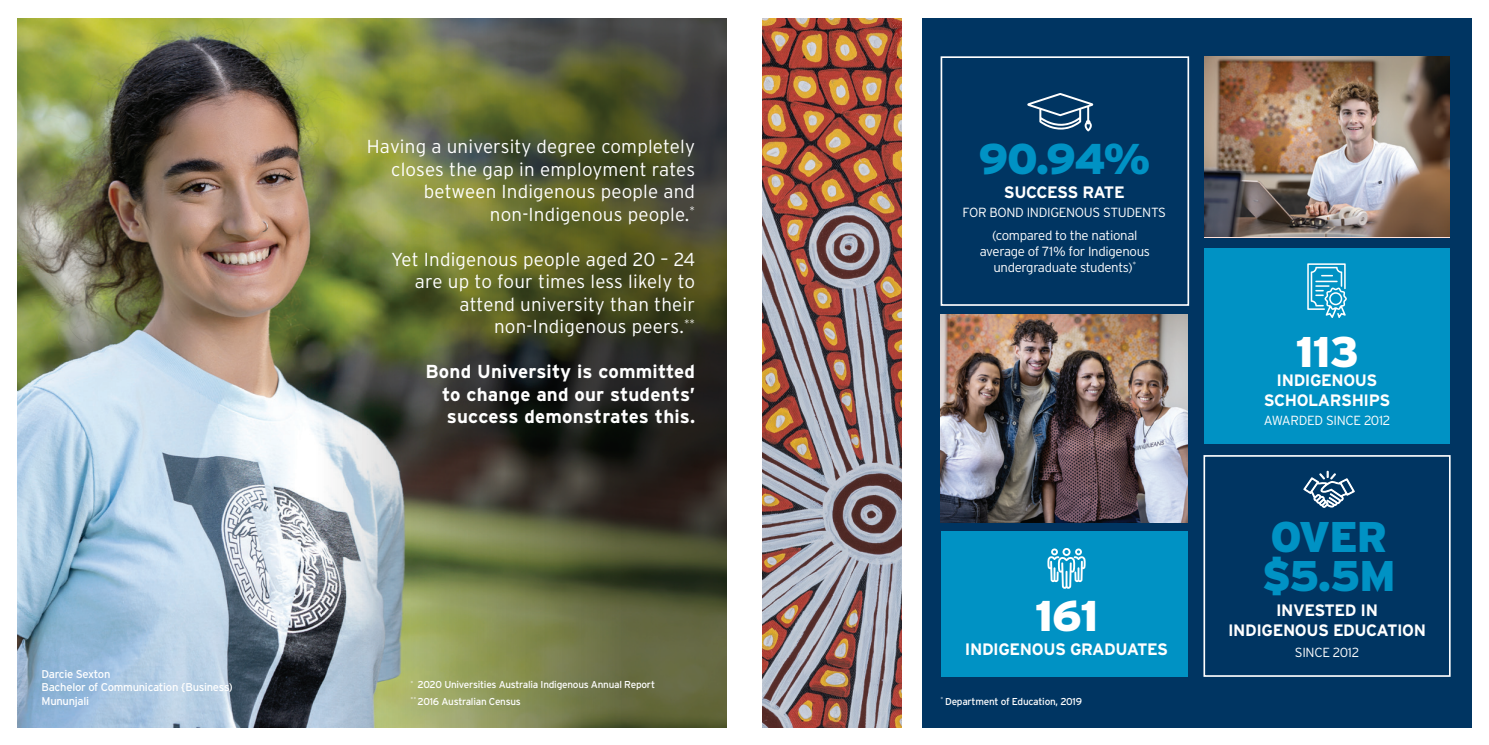
<style>
.page{position:relative;width:1489px;height:745px;background:#fff}
.page>*{position:absolute;margin:0;border:0;box-sizing:border-box;transform-origin:0 0}
.Aleo_intro{font:900 43px "Interstate";color:#0092c4}
.Aleo_intro-2{font:900 43px "Interstate";color:#fff}
.Aleo_intro-3{font:900 42.88px/38.8px "Interstate";letter-spacing:-.025em;color:#0092c4}
.Aleo_intro-4{font:900 42.88px "Interstate";color:#fff}
.intro_serif{font:300 18.75px/22.5px "Interstate";letter-spacing:.01em;color:#fff;text-align:right}
.intro_serif-2{font:700 18.75px/22.5px "Interstate";letter-spacing:.01em;color:#fff;text-align:justify}
.intro_serif-3{font:700 16.5px "Interstate";letter-spacing:-.025em;color:#fff}
.body_copy{font:300 13.25px/15.9px "Interstate";letter-spacing:-.025em;color:#fff;text-align:center}
.body_copy-2{font:300 13.12px "Interstate";letter-spacing:-.025em;color:#fff}
.body_copy-3{font:11.25px "Interstate";letter-spacing:-.025em;color:#fff}
.body_copy-4{font:10px/16.2px "Interstate";letter-spacing:-.025em;color:#fff}
</style>
<div class="page">
<img style="left:18px;top:18px;width:229px;height:708px">
<img style="left:247px;top:18px;width:479px;height:708px">
<img style="left:762px;top:18px;width:139px;height:708px">
<div style="left:921px;top:18px;width:549px;height:708px;background:#003562"></div>
<svg style="left:1027px;top:93px;width:66px;height:38px"></svg>
<div style="left:941px;top:530px;width:246px;height:146px;background:#0092c4"></div>
<img style="left:940px;top:314px;width:247px;height:208px">
<img style="left:1204px;top:56px;width:245px;height:180px">
<svg style="left:1303px;top:470px;width:52px;height:38px"></svg>
<div style="left:1203px;top:455px;width:247px;height:221px;border:2px solid #fff"></div>
<div style="left:940px;top:56px;width:248px;height:249px;border:2px solid #fff"></div>
<div style="left:1204px;top:248px;width:245px;height:195px;background:#0092c4"></div>
<svg style="left:1307px;top:263px;width:39px;height:55px"></svg>
<svg style="left:1047px;top:548px;width:38px;height:40px"></svg>
<div style="left:670px;top:470px;width:7px;height:37px;background:#271a16"></div>
<p class="body_copy-3" style="left:42px;top:667px;width:70px">Darcie Sexton</p>
<p class="body_copy-3" style="left:42px;top:680px;width:193px">Bachelor of Communication {Business)</p>
<p class="body_copy-3" style="left:42px;top:694px;width:49px">Mununjali</p>
<p class="intro_serif" style="left:367px;top:135px;width:330px">Having a university degree completely closes the gap in employment rates between Indigenous people and non-Indigenous people.<sup>*</sup></p>
<p class="intro_serif" style="left:391px;top:247px;width:305px">Yet Indigenous people aged 20 – 24 are up to four times less likely to attend university than their non-Indigenous peers.<sup>**</sup></p>
<p class="intro_serif-2" style="left:442px;top:360px;width:254px;text-indent:-17px">Bond University is committed to change and our students’ success demonstrates this.</p>
<p class="body_copy-4" style="left:410px;top:676px;width:246px"><sup>*</sup> 2020 Universities Australia Indigenous Annual Report <sup>**</sup> 2016 Australian Census</p>
<p class="Aleo_intro" style="left:978px;top:134px;width:173px">90.94%</p>
<p class="intro_serif-3" style="left:1003px;top:182px;width:122px">SUCCESS RATE</p>
<p class="body_copy" style="left:962px;top:204px;width:205px">FOR BOND INDIGENOUS STUDENTS</p>
<p class="body_copy" style="left:979px;top:227px;width:172px">(compared to the national average of 71% for Indigenous undergraduate students)<sup>*</sup></p>
<p class="Aleo_intro-2" style="left:1034px;top:590px;width:65px">161</p>
<p class="intro_serif-3" style="left:964px;top:639px;width:205px">INDIGENOUS GRADUATES</p>
<p class="body_copy-4" style="left:940px;top:692px;width:143px"><sup>*</sup> Department of Education, 2019</p>
<p class="Aleo_intro-4" style="left:1295px;top:327px;width:65px">113</p>
<p class="intro_serif-3" style="left:1276px;top:370px;width:102px">INDIGENOUS</p>
<p class="intro_serif-3" style="left:1263px;top:390px;width:128px">SCHOLARSHIPS</p>
<p class="body_copy-2" style="left:1263px;top:413px;width:128px">AWARDED SINCE 2012</p>
<p class="Aleo_intro-3" style="left:1262px;top:516px;width:135px">OVER $5.5M</p>
<p class="intro_serif-3" style="left:1275px;top:601px;width:103px">INVESTED IN</p>
<p class="intro_serif-3" style="left:1227px;top:620px;width:199px">INDIGENOUS EDUCATION</p>
<p class="body_copy-2" style="left:1294px;top:644px;width:66px">SINCE 2012</p>
</div>
